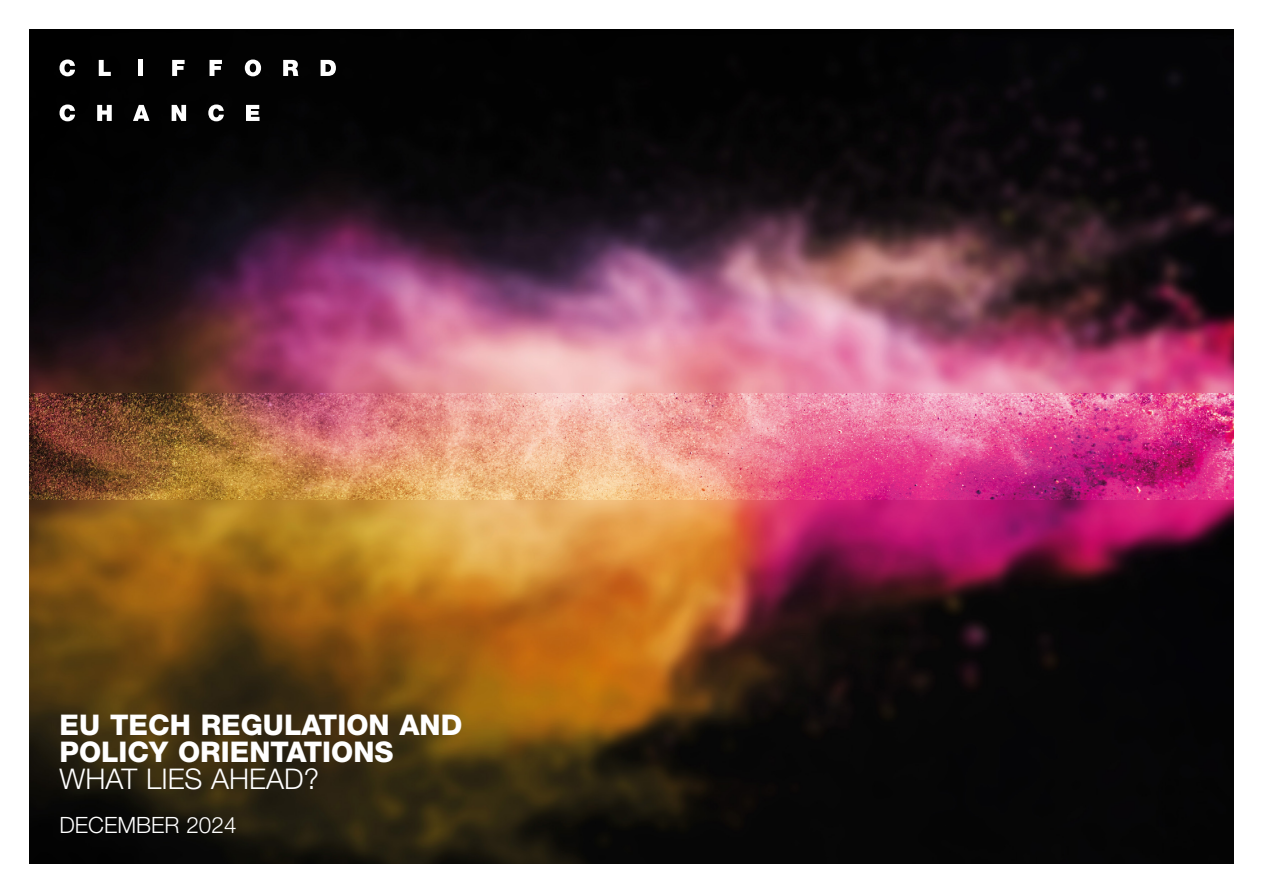
<style>
.page{position:relative;width:1263px;height:893px;background:#fff}
.page>*{position:absolute;margin:0;border:0;box-sizing:border-box;transform-origin:0 0}
.t1{font:800 28.5px/27px "Helvetica Neue LT Std";color:#fff}
.t2{font:300 28.5px "Helvetica Neue LT Std";color:#fff}
.t3{font:300 22.5px "Helvetica Neue LT Std";color:#fff}
</style>
<div class="page">
<img style="left:30px;top:30px;width:1203px;height:833px">
<img style="left:30px;top:393px;width:1203px;height:107px">
<svg style="left:60px;top:60px;width:15px;height:16px"></svg>
<svg style="left:99px;top:60px;width:12px;height:16px"></svg>
<div style="left:138px;top:60px;width:5px;height:16px;background:#fff"></div>
<svg style="left:172px;top:60px;width:13px;height:16px"></svg>
<svg style="left:210px;top:60px;width:12px;height:16px"></svg>
<svg style="left:245px;top:60px;width:16px;height:16px"></svg>
<svg style="left:283px;top:60px;width:15px;height:16px"></svg>
<svg style="left:321px;top:60px;width:15px;height:16px"></svg>
<svg style="left:60px;top:105px;width:15px;height:16px"></svg>
<svg style="left:97px;top:105px;width:15px;height:16px"></svg>
<svg style="left:133px;top:105px;width:17px;height:16px"></svg>
<svg style="left:172px;top:105px;width:14px;height:16px"></svg>
<svg style="left:208px;top:105px;width:16px;height:16px"></svg>
<svg style="left:246px;top:105px;width:14px;height:16px"></svg>
<p class="t1" style="left:60px;top:712px;width:404px">EU TECH REGULATION AND<br>POLICY ORIENTATIONS</p>
<p class="t2" style="left:60px;top:762px;width:261px">WHAT LIES AHEAD?</p>
<p class="t3" style="left:60px;top:812px;width:178px">DECEMBER 2024</p>
</div>
